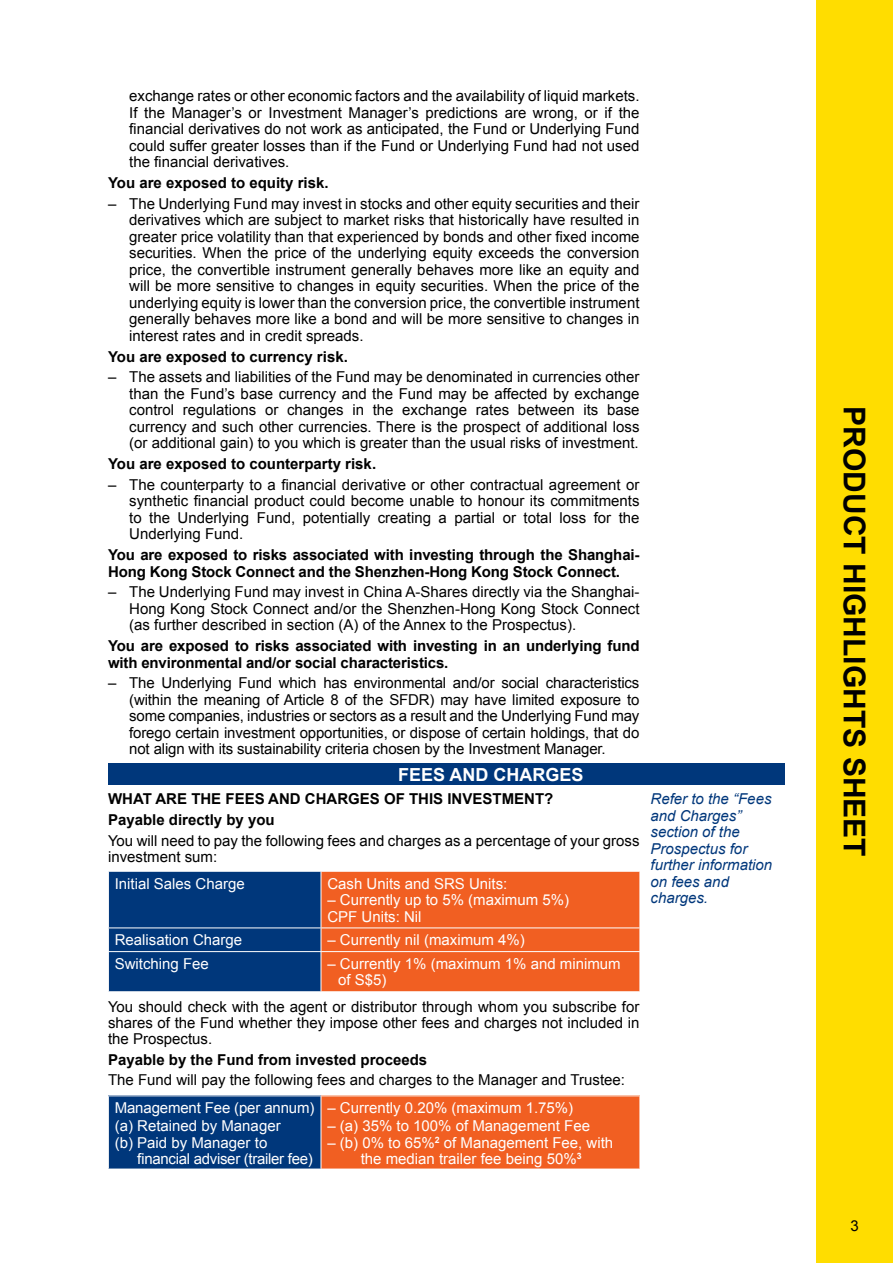
<style>
.page{position:relative;width:893px;height:1263px;background:#fff}
.page>*{position:absolute;margin:0;border:0;box-sizing:border-box;transform-origin:0 0}
.t1{font:700 30px "Arial";color:#000}
.t2{font:700 18px "Arial";color:#fff}
.t3{font:15px/16.5px "Arial";color:#000;text-align:justify}
.t4{font:700 15px/16.5px "Arial";letter-spacing:-.01em;color:#000}
.t5{font:15px/16.5px "Arial";color:#fff}
.t6{font:italic 15px/16.5px "Arial";color:#00377b}
.t7{font:15px/16.5px "Arial";letter-spacing:-.02em;color:#fff}
</style>
<div class="page">
<div style="left:816px;top:0;width:77px;height:1263px;background:#fd0"></div>
<div style="left:108px;top:764px;width:677px;height:21px;background:#00377b"></div>
<svg style="left:108px;top:871px;width:532px;height:121px;background:#93534a"></svg>
<hr style="left:321px;top:951px;width:319px;height:1px;background:#fff">
<hr style="left:321px;top:952px;width:1px;height:39px;background:#fff">
<hr style="left:639px;top:952px;width:1px;height:39px;background:#fff">
<hr style="left:321px;top:991px;width:319px;height:1px;background:#fff">
<div style="left:108px;top:1096px;width:213px;height:73px;background:#00377b"></div>
<div style="left:321px;top:1096px;width:319px;height:73px;background:#f15f22"></div>
<hr style="left:108px;top:1096px;width:1px;height:73px;background:#fff">
<hr style="left:321px;top:1096px;width:1px;height:73px;background:#fff">
<hr style="left:639px;top:1096px;width:1px;height:73px;background:#fff">
<p class="t3" style="left:129px;top:88px;width:512px">exchange rates or other economic factors and the availability of liquid markets.<br>If the Manager’s or Investment Manager’s predictions are wrong, or if the financial derivatives do not work as anticipated, the Fund or Underlying Fund could suffer greater losses than if the Fund or Underlying Fund had not used the financial derivatives.</p>
<p class="t4" style="left:108px;top:175px;width:222px">You are exposed to equity risk.</p>
<p class="t3" style="left:129px;top:196px;width:512px;text-indent:-21px">– The Underlying Fund may invest in stocks and other equity securities and their derivatives which are subject to market risks that historically have resulted in greater price volatility than that experienced by bonds and other fixed income securities. When the price of the underlying equity exceeds the conversion price, the convertible instrument generally behaves more like an equity and will be more sensitive to changes in equity securities. When the price of the underlying equity is lower than the conversion price, the convertible instrument generally behaves more like a bond and will be more sensitive to changes in interest rates and in credit spreads.</p>
<p class="t4" style="left:108px;top:349px;width:241px">You are exposed to currency risk.</p>
<p class="t3" style="left:129px;top:369px;width:512px;text-indent:-21px">– The assets and liabilities of the Fund may be denominated in currencies other than the Fund’s base currency and the Fund may be affected by exchange control regulations or changes in the exchange rates between its base currency and such other currencies. There is the prospect of additional loss (or additional gain) to you which is greater than the usual risks of investment.</p>
<p class="t4" style="left:108px;top:456px;width:270px">You are exposed to counterparty risk.</p>
<p class="t3" style="left:129px;top:477px;width:512px;text-indent:-21px">– The counterparty to a financial derivative or other contractual agreement or synthetic financial product could become unable to honour its commitments to the Underlying Fund, potentially creating a partial or total loss for the Underlying Fund.</p>
<p class="t4" style="left:108px;top:547px;width:533px">You are exposed to risks associated with investing through the Shanghai-<br>Hong Kong Stock Connect and the Shenzhen-Hong Kong Stock Connect.</p>
<p class="t3" style="left:129px;top:584px;width:512px;text-indent:-21px">– The Underlying Fund may invest in China A-Shares directly via the Shanghai-Hong Kong Stock Connect and/or the Shenzhen-Hong Kong Stock Connect (as further described in section (A) of the Annex to the Prospectus).</p>
<p class="t4" style="left:108px;top:638px;width:533px">You are exposed to risks associated with investing in an underlying fund with environmental and/or social characteristics.</p>
<p class="t3" style="left:129px;top:675px;width:512px;text-indent:-21px">– The Underlying Fund which has environmental and/or social characteristics (within the meaning of Article 8 of the SFDR) may have limited exposure to some companies, industries or sectors as a result and the Underlying Fund may forego certain investment opportunities, or dispose of certain holdings, that do not align with its sustainability criteria chosen by the Investment Manager.</p>
<p class="t2" style="left:398px;top:763px;width:187px">FEES AND CHARGES</p>
<p class="t4" style="left:108px;top:789px;width:447px;line-height:20.7px">WHAT ARE THE FEES AND CHARGES OF THIS INVESTMENT?<br>Payable directly by you</p>
<p class="t3" style="left:108px;top:832px;width:533px">You will need to pay the following fees and charges as a percentage of your gross investment sum:</p>
<p class="t5" style="left:115px;top:875px;width:132px">Initial Sales Charge</p>
<p class="t5" style="left:327px;top:875px;width:182px">Cash Units and SRS Units:</p>
<p class="t5" style="left:327px;top:892px;width:243px">– Currently up to 5% (maximum 5%)<br>CPF Units: Nil</p>
<p class="t5" style="left:115px;top:932px;width:129px">Realisation Charge</p>
<p class="t5" style="left:327px;top:932px;width:199px">– Currently nil (maximum 4%)</p>
<p class="t5" style="left:115px;top:955px;width:96px">Switching Fee</p>
<p class="t5" style="left:338px;top:955px;width:284px;text-indent:-11px">– Currently 1% (maximum 1% and minimum of S$5)</p>
<p class="t3" style="left:108px;top:998px;width:533px">You should check with the agent or distributor through whom you subscribe for shares of the Fund whether they impose other fees and charges not included in the Prospectus.</p>
<p class="t4" style="left:108px;top:1052px;width:321px">Payable by the Fund from invested proceeds</p>
<p class="t3" style="left:108px;top:1072px;width:518px">The Fund will pay the following fees and charges to the Manager and Trustee:</p>
<p class="t5" style="left:115px;top:1099px;width:201px;line-height:18px">Management Fee (per annum) (a) Retained by Manager</p>
<p class="t7" style="left:137px;top:1134px;width:177px;text-indent:-23px">(b) Paid by Manager to financial adviser (trailer fee)</p>
<p class="t5" style="left:327px;top:1100px;width:247px">– Currently 0.20% (maximum 1.75%)</p>
<p class="t5" style="left:327px;top:1118px;width:264px">– (a) 35% to 100% of Management Fee</p>
<p class="t5" style="left:327px;top:1134px;width:287px;text-align:center">– (b) 0% to 65%<sup>2</sup> of Management Fee, with the median trailer fee being 50%<sup>3</sup></p>
<p class="t6" style="left:651px;top:791px;width:123px">Refer to the “Fees and Charges” section of the<br>Prospectus for further information on fees and charges.</p>
<h1 class="t1" style="left:874px;top:406px;width:452px;rotate:90deg">PRODUCT HIGHLIGHTS SHEET</h1>
<p class="t3" style="left:850px;top:1218px;width:10px">3</p>
</div>
